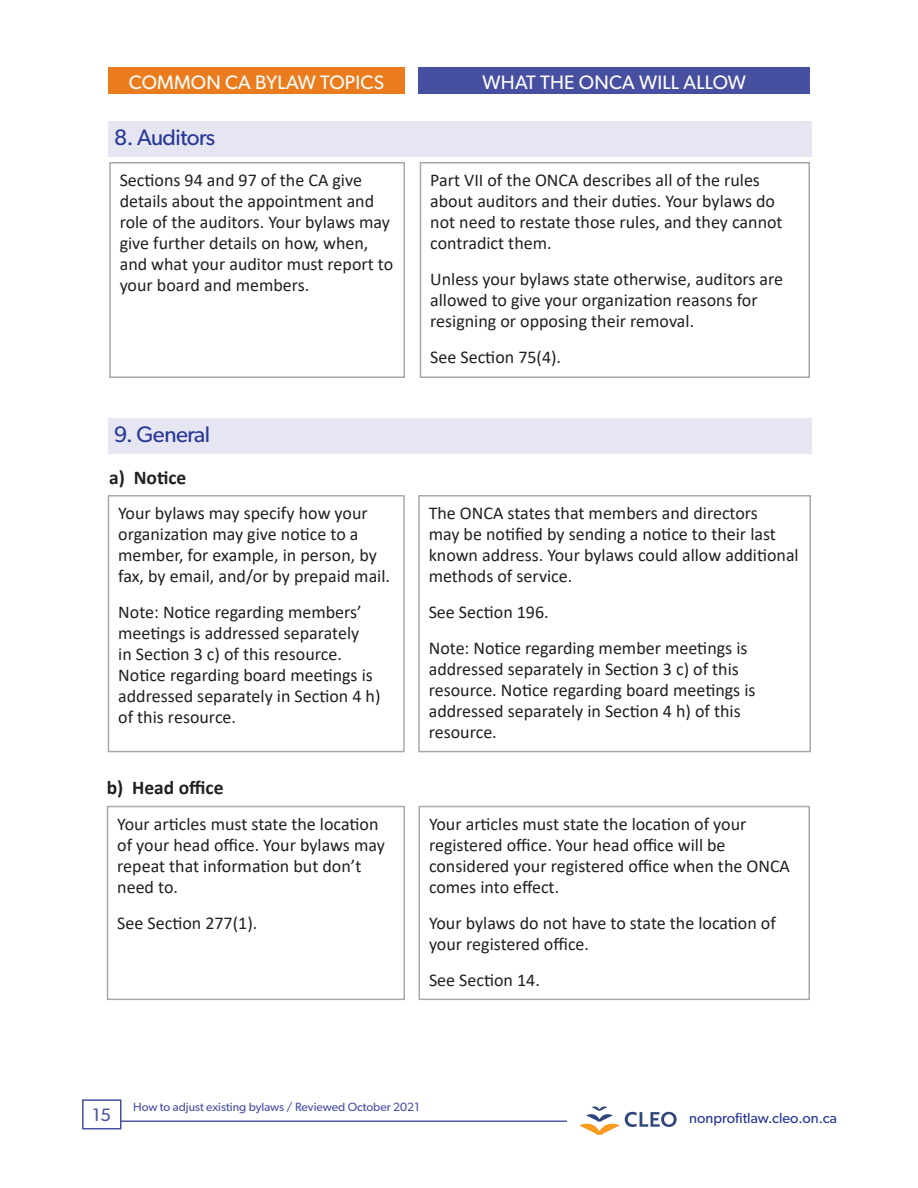
<style>
.page{position:relative;width:918px;height:1188px;background:#fff}
.page>*{position:absolute;margin:0;border:0;box-sizing:border-box;transform-origin:0 0}
.Purple_box_subheadin{font:22.5px "Gibson";letter-spacing:-.02em;color:#273895}
.What_the_ONCA_will_a{font:19.5px "Gibson";letter-spacing:.01em;color:#fff}
.Black_subheading{font:700 19.5px "Calibri";color:#231f20}
.Common_bylaw_white_h{font:19.5px "Gibson";letter-spacing:.01em;color:#fff}
.Paragraph_-_box_-_mo{font:18px/21px "Calibri";color:#231f20}
.t1{font:18px "Gibson";color:#474fa1}
.t2{font:14.7px "Gibson";color:#273895}
.t3{font:12px "Gibson";color:#474fa1}
</style>
<div class="page">
<hr style="left:83px;top:1121px;width:484px;height:1px;background:#474fa1">
<div style="left:83px;top:1100px;width:38px;height:29px;background:#fff"></div>
<div style="left:82px;top:1099px;width:39px;height:30px;border:2px solid #474fa1"></div>
<svg style="left:579px;top:1106px;width:98px;height:29px"></svg>
<div style="left:108px;top:68px;width:297px;height:26px;background:#ea7c1d"></div>
<div style="left:418px;top:68px;width:392px;height:26px;background:#474fa1"></div>
<div style="left:108px;top:122px;width:703px;height:35px;background:#e6e5f2"></div>
<div style="left:109px;top:162px;width:296px;height:216px;border:2px solid #a8a9ad"></div>
<div style="left:420px;top:162px;width:390px;height:216px;border:2px solid #a8a9ad"></div>
<div style="left:108px;top:418px;width:703px;height:36px;background:#e6e5f2"></div>
<div style="left:108px;top:495px;width:297px;height:257px;border:2px solid #a8a9ad"></div>
<div style="left:418px;top:495px;width:393px;height:257px;border:2px solid #a8a9ad"></div>
<div style="left:107px;top:806px;width:298px;height:194px;border:2px solid #a8a9ad"></div>
<div style="left:418px;top:806px;width:392px;height:194px;border:2px solid #a8a9ad"></div>
<p class="Common_bylaw_white_h" style="left:129px;top:71px;width:257px">COMMON CA BYLAW TOPICS</p>
<p class="What_the_ONCA_will_a" style="left:483px;top:71px;width:265px">WHAT THE ONCA WILL ALLOW</p>
<p class="Purple_box_subheadin" style="left:114px;top:124px;width:103px">8. Auditors</p>
<p class="Paragraph_-_box_-_mo" style="left:120px;top:169px;width:275px">Sections 94 and 97 of the CA give details about the appointment and role of the auditors. Your bylaws may give further details on how, when, and what your auditor must report to your board and members.</p>
<p class="Paragraph_-_box_-_mo" style="left:430px;top:169px;width:354px">Part VII of the ONCA describes all of the rules about auditors and their duties. Your bylaws do not need to restate those rules, and they cannot contradict them.</p>
<p class="Paragraph_-_box_-_mo" style="left:430px;top:268px;width:354px">Unless your bylaws state otherwise, auditors are allowed to give your organization reasons for resigning or opposing their removal.</p>
<p class="Paragraph_-_box_-_mo" style="left:430px;top:346px;width:132px">See Section 75(4).</p>
<p class="Purple_box_subheadin" style="left:114px;top:421px;width:98px">9. General</p>
<p class="Black_subheading" style="left:109px;top:463px;width:79px">a) Notice</p>
<p class="Paragraph_-_box_-_mo" style="left:118px;top:502px;width:273px">Your bylaws may specify how your organization may give notice to a member, for example, in person, by fax, by email, and/or by prepaid mail.</p>
<p class="Paragraph_-_box_-_mo" style="left:118px;top:601px;width:264px">Note: Notice regarding members’ meetings is addressed separately<br>in Section 3 c) of this resource.<br>Notice regarding board meetings is addressed separately in Section 4 h) of this resource.</p>
<p class="Black_subheading" style="left:107px;top:774px;width:118px">b) Head office</p>
<p class="Paragraph_-_box_-_mo" style="left:117px;top:813px;width:269px">Your articles must state the location of your head office. Your bylaws may repeat that information but don’t need to.</p>
<p class="Paragraph_-_box_-_mo" style="left:117px;top:912px;width:142px">See Section 277(1).</p>
<p class="Paragraph_-_box_-_mo" style="left:429px;top:502px;width:372px">The ONCA states that members and directors<br>may be notified by sending a notice to their last known address. Your bylaws could allow additional methods of service.</p>
<p class="Paragraph_-_box_-_mo" style="left:429px;top:601px;width:122px">See Section 196.</p>
<p class="Paragraph_-_box_-_mo" style="left:429px;top:637px;width:328px">Note: Notice regarding member meetings is addressed separately in Section 3 c) of this resource. Notice regarding board meetings is addressed separately in Section 4 h) of this resource.</p>
<p class="Paragraph_-_box_-_mo" style="left:429px;top:813px;width:363px">Your articles must state the location of your registered office. Your head office will be considered your registered office when the ONCA comes into effect.</p>
<p class="Paragraph_-_box_-_mo" style="left:429px;top:912px;width:348px">Your bylaws do not have to state the location of your registered office.</p>
<p class="Paragraph_-_box_-_mo" style="left:429px;top:969px;width:112px">See Section 14.</p>
<p class="t1" style="left:93px;top:1104px;width:20px">15</p>
<p class="t3" style="left:133px;top:1100px;width:288px">How to adjust existing bylaws / Reviewed October 2021</p>
<p class="t2" style="left:689px;top:1109px;width:149px">nonprofitlaw.cleo.on.ca</p>
</div>
